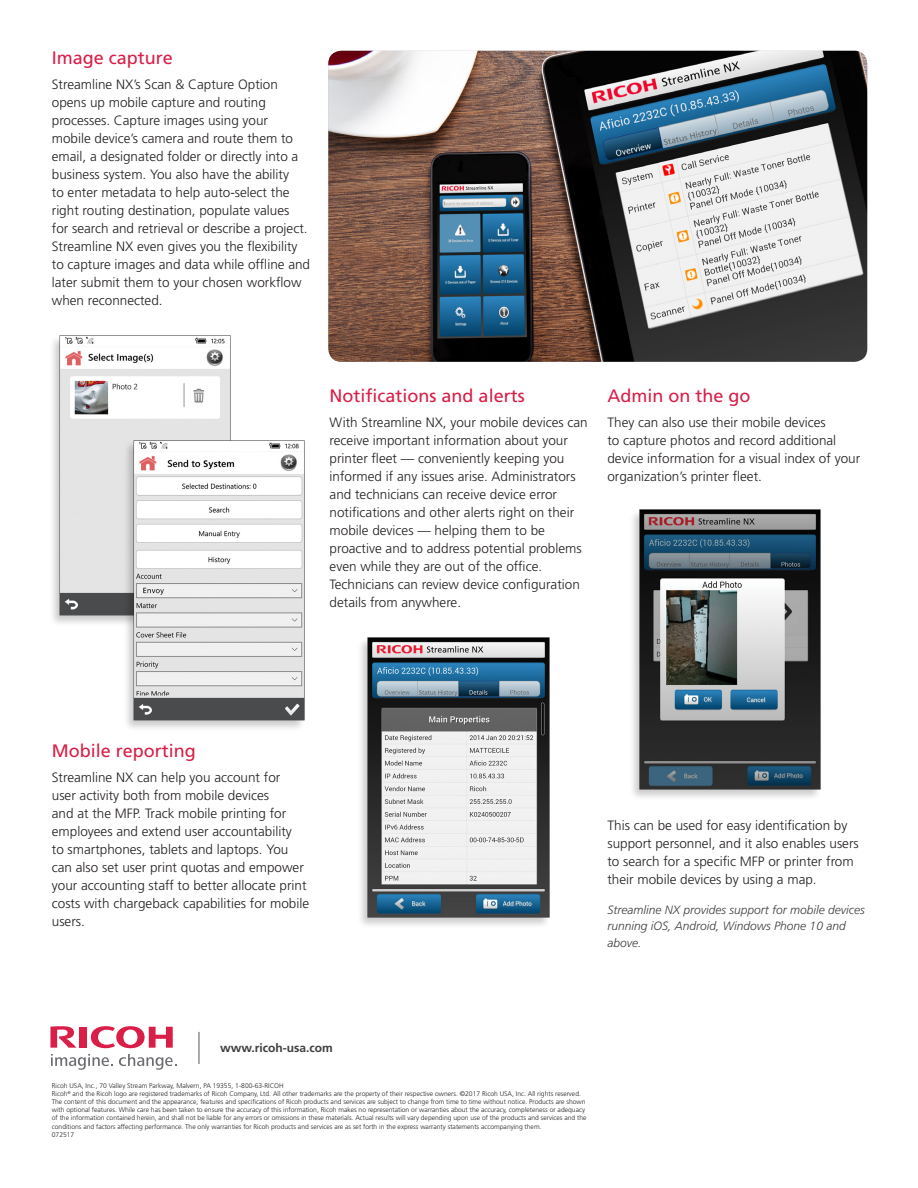
<style>
.page{position:relative;width:918px;height:1188px;background:#fff}
.page>*{position:absolute;margin:0;border:0;box-sizing:border-box;transform-origin:0 0}
.H3_-_Red{font:18px "Frutiger LT Std";color:#d91e47}
.Body{font:300 13.5px/18px "Frutiger LT Std";color:#231f20}
.Advantage_Body_Cente{font:300 13.5px/18px "Frutiger LT Std";color:#231f20}
.sm_text_regular{font:italic 300 12px/16.5px "Frutiger LT Std";color:#3e3e3f}
.t1{font:700 12px "Frutiger LT Std";color:#3e3e3f}
.t2{font:300 6.75px/8.1px "Frutiger LT Std";color:#231f20}
</style>
<div class="page">
<svg style="left:91px;top:1026px;width:82px;height:22px"></svg>
<div style="left:80px;top:1027px;width:7px;height:21px;background:#d91e47"></div>
<svg style="left:50px;top:1026px;width:26px;height:22px"></svg>
<svg style="left:51px;top:1054px;width:62px;height:16px"></svg>
<svg style="left:119px;top:1054px;width:58px;height:16px"></svg>
<hr style="left:199px;top:1032px;width:1px;height:32px;background:#57585a">
<img style="left:328px;top:51px;width:539px;height:311px">
<img style="left:53px;top:335px;width:179px;height:288px">
<img style="left:123px;top:441px;width:182px;height:287px">
<img style="left:361px;top:637px;width:189px;height:288px">
<img style="left:633px;top:510px;width:188px;height:287px">
<p class="H3_-_Red" style="left:52px;top:47px;width:123px">Image capture</p>
<p class="Body" style="left:52px;top:76px;width:260px">Streamline NX’s Scan &amp; Capture Option opens up mobile capture and routing processes. Capture images using your mobile device’s camera and route them to email, a designated folder or directly into a business system. You also have the ability<br>to enter metadata to help auto-select the right routing destination, populate values<br>for search and retrieval or describe a project.<br>Streamline NX even gives you the flexibility to capture images and data while offline and later submit them to your chosen workflow when reconnected.</p>
<p class="H3_-_Red" style="left:330px;top:385px;width:197px">Notifications and alerts</p>
<p class="Body" style="left:330px;top:414px;width:260px">With Streamline NX, your mobile devices can receive important information about your printer fleet — conveniently keeping you informed if any issues arise. Administrators and technicians can receive device error notifications and other alerts right on their mobile devices — helping them to be proactive and to address potential problems even while they are out of the office.<br>Technicians can review device configuration details from anywhere.</p>
<p class="H3_-_Red" style="left:607px;top:385px;width:145px">Admin on the go</p>
<p class="Body" style="left:607px;top:414px;width:254px">They can also use their mobile devices<br>to capture photos and record additional device information for a visual index of your organization’s printer fleet.</p>
<p class="H3_-_Red" style="left:52px;top:740px;width:146px">Mobile reporting</p>
<p class="Advantage_Body_Cente" style="left:52px;top:769px;width:259px">Streamline NX can help you account for<br>user activity both from mobile devices<br>and at the MFP. Track mobile printing for employees and extend user accountability<br>to smartphones, tablets and laptops. You can also set user print quotas and empower your accounting staff to better allocate print costs with chargeback capabilities for mobile users.</p>
<p class="Body" style="left:607px;top:816px;width:253px">This can be used for easy identification by support personnel, and it also enables users to search for a specific MFP or printer from their mobile devices by using a map.</p>
<p class="sm_text_regular" style="left:607px;top:902px;width:259px">Streamline NX provides support for mobile devices running iOS, Android, Windows Phone 10 and above.</p>
<p class="t1" style="left:220px;top:1041px;width:114px">www.ricoh-usa.com</p>
<p class="t2" style="left:52px;top:1082px;width:536px">Ricoh USA, Inc., 70 Valley Stream Parkway, Malvern, PA 19355, 1-800-63-RICOH<br>Ricoh<sup>®</sup> and the Ricoh logo are registered trademarks of Ricoh Company, Ltd. All other trademarks are the property of their respective owners. ©2017 Ricoh USA, Inc. All rights reserved.<br>The content of this document and the appearance, features and specifications of Ricoh products and services are subject to change from time to time without notice. Products are shown with optional features. While care has been taken to ensure the accuracy of this information, Ricoh makes no representation or warranties about the accuracy, completeness or adequacy of the information contained herein, and shall not be liable for any errors or omissions in these materials. Actual results will vary depending upon use of the products and services and the conditions and factors affecting performance. The only warranties for Ricoh products and services are as set forth in the express warranty statements accompanying them.<br>072517</p>
</div>
